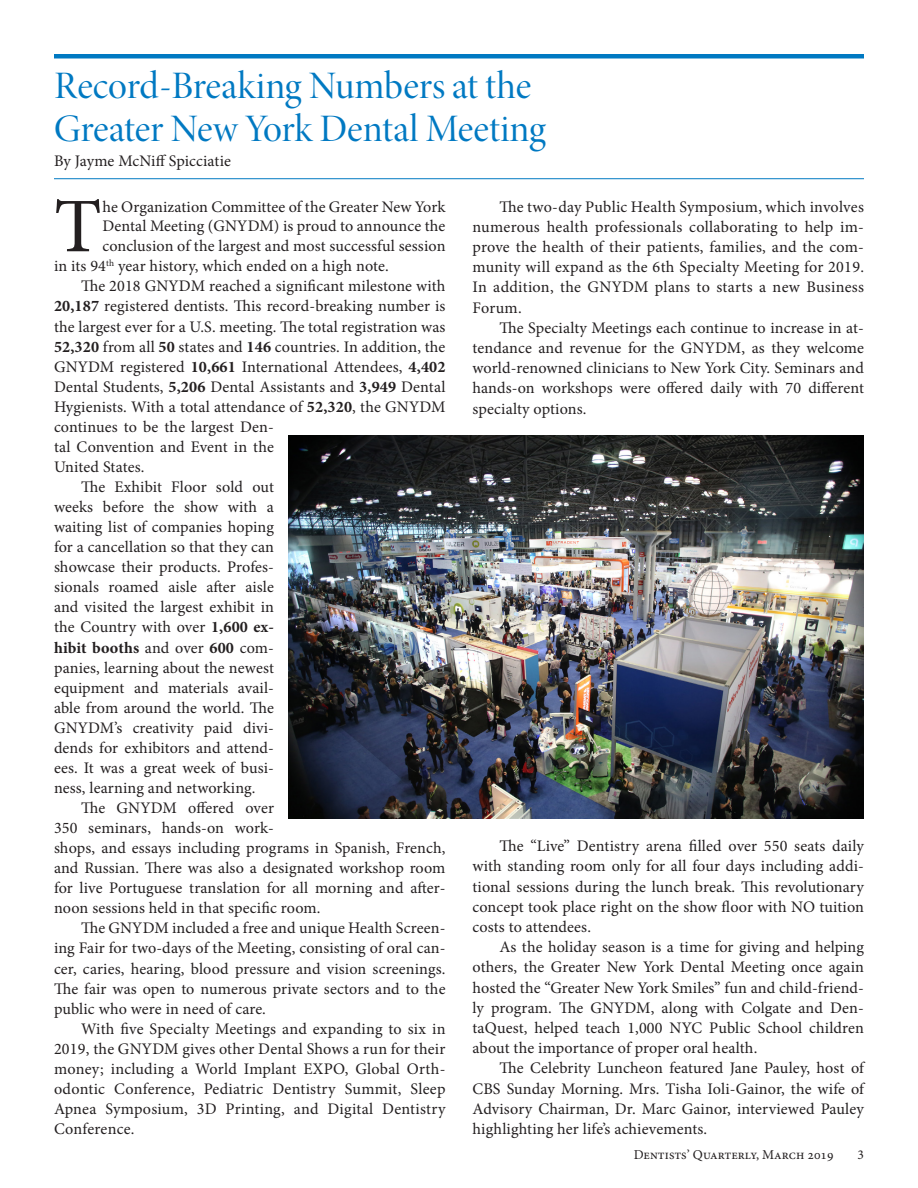
<style>
.page{position:relative;width:918px;height:1188px;background:#fff}
.page>*{position:absolute;margin:0;border:0;box-sizing:border-box;transform-origin:0 0}
.Body_Text{font:77.25px "Minion Pro";color:#231f20}
.t1{font:39px/43.5px "Minion Pro Disp";color:#0079c2}
.Body_Text-2{font:16.2px/20.1px "Minion Pro";letter-spacing:.01em;color:#231f20;text-align:justify}
.t2{font:13.5px "Minion Pro";color:#231f20}
.s1{font-weight:700}
</style>
<div class="page">
<img style="left:289px;top:435px;width:575px;height:384px">
<hr style="left:54px;top:54px;width:810px;height:4px;background:#0079c2">
<hr style="left:54px;top:178px;width:810px;height:1px;background:#0079c2">
<p class="t1" style="left:54px;top:64px;width:494px">Record-Breaking Numbers at the<br>Greater New York Dental Meeting</p>
<p class="Body_Text-2" style="left:54px;top:151px;width:179px">By Jayme McNiff Spicciatie</p>
<p class="Body_Text" style="left:54px;top:175px;width:49px">T</p>
<p class="Body_Text-2" style="left:102px;top:196px;width:345px">he Organization Committee of the Greater New York</p>
<p class="Body_Text-2" style="left:102px;top:216px;width:345px">Dental Meeting (GNYDM) is proud to announce the</p>
<p class="Body_Text-2" style="left:102px;top:236px;width:345px">conclusion of the largest and most successful session</p>
<p class="Body_Text-2" style="left:54px;top:256px;width:336px">in its 94<sup>th</sup> year history, which ended on a high note.</p>
<p class="Body_Text-2" style="left:54px;top:276px;width:393px;text-align:left;text-indent:27px">The 2018 GNYDM reached a significant milestone with <span class="s1">20,187</span> registered dentists. This record-breaking number is the largest ever for a U.S. meeting. The total registration was <span class="s1">52,320</span> from all <span class="s1">50</span> states and <span class="s1">146</span> countries. In addition, the GNYDM registered <span class="s1">10,661</span> International Attendees, <span class="s1">4,402<br></span>Dental Students, <span class="s1">5,206</span> Dental Assistants and <span class="s1">3,949</span> Dental Hygienists. With a total attendance of <span class="s1">52,320</span>, the GNYDM continues to be the largest Den-<br>tal Convention and Event in the<br>United States.</p>
<p class="Body_Text-2" style="left:54px;top:477px;width:222px;text-indent:27px">The Exhibit Floor sold out weeks before the show with a waiting list of companies hoping for a cancellation so that they can showcase their products. Profes&shy;sionals roamed aisle after aisle and visited the largest exhibit in the Country with over <span class="s1">1,600 ex&shy;hibit booths</span> and over <span class="s1">600</span> com&shy;panies, learning about the newest equipment and materials avail&shy;able from around the world. The GNYDM’s creativity paid divi&shy;dends for exhibitors and attend&shy;ees. It was a great week of busi&shy;ness, learning and networking.</p>
<p class="Body_Text-2" style="left:54px;top:798px;width:393px;text-align:left;text-indent:27px">The GNYDM offered over<br>350 seminars, hands-on work-<br>shops, and essays including programs in Spanish, French, and Russian. There was also a designated workshop room for live Portuguese translation for all morning and after&shy;noon sessions held in that specific room.</p>
<p class="Body_Text-2" style="left:54px;top:918px;width:393px;text-indent:27px">The GNYDM included a free and unique Health Screen&shy;ing Fair for two-days of the Meeting, consisting of oral can&shy;cer, caries, hearing, blood pressure and vision screenings.<br>The fair was open to numerous private sectors and to the public who were in need of care.</p>
<p class="Body_Text-2" style="left:54px;top:1019px;width:393px;text-indent:27px">With five Specialty Meetings and expanding to six in 2019, the GNYDM gives other Dental Shows a run for their money; including a World Implant EXPO, Global Orth&shy;odontic Conference, Pediatric Dentistry Summit, Sleep Apnea Symposium, 3D Printing, and Digital Dentistry Conference.</p>
<p class="Body_Text-2" style="left:472px;top:196px;width:393px;text-indent:27px">The two-day Public Health Symposium, which involves numerous health professionals collaborating to help im&shy;prove the health of their patients, families, and the com&shy;munity will expand as the 6th Specialty Meeting for 2019.<br>In addition, the GNYDM plans to starts a new Business Forum.</p>
<p class="Body_Text-2" style="left:472px;top:318px;width:393px;text-indent:27px">The Specialty Meetings each continue to increase in at&shy;tendance and revenue for the GNYDM, as they welcome world-renowned clinicians to New York City. Seminars and hands-on workshops were offered daily with 70 different specialty options.</p>
<p class="Body_Text-2" style="left:472px;top:836px;width:393px;text-indent:27px">The “Live” Dentistry arena filled over 550 seats daily with standing room only for all four days including addi&shy;tional sessions during the lunch break. This revolutionary concept took place right on the show floor with NO tuition costs to attendees.</p>
<p class="Body_Text-2" style="left:472px;top:937px;width:393px;text-indent:27px">As the holiday season is a time for giving and helping others, the Greater New York Dental Meeting once again hosted the “Greater New York Smiles” fun and child-friend&shy;ly program. The GNYDM, along with Colgate and Den&shy;taQuest, helped teach 1,000 NYC Public School children about the importance of proper oral health.</p>
<p class="Body_Text-2" style="left:472px;top:1058px;width:393px;text-indent:27px">The Celebrity Luncheon featured Jane Pauley, host of CBS Sunday Morning. Mrs. Tisha Ioli-Gainor, the wife of Advisory Chairman, Dr. Marc Gainor, interviewed Pauley highlighting her life’s achievements.</p>
<p class="t2" style="left:634px;top:1145px;width:202px">Dentists’ Quarterly, March 2019</p>
<p class="t2" style="left:858px;top:1145px;width:8px">3</p>
</div>
